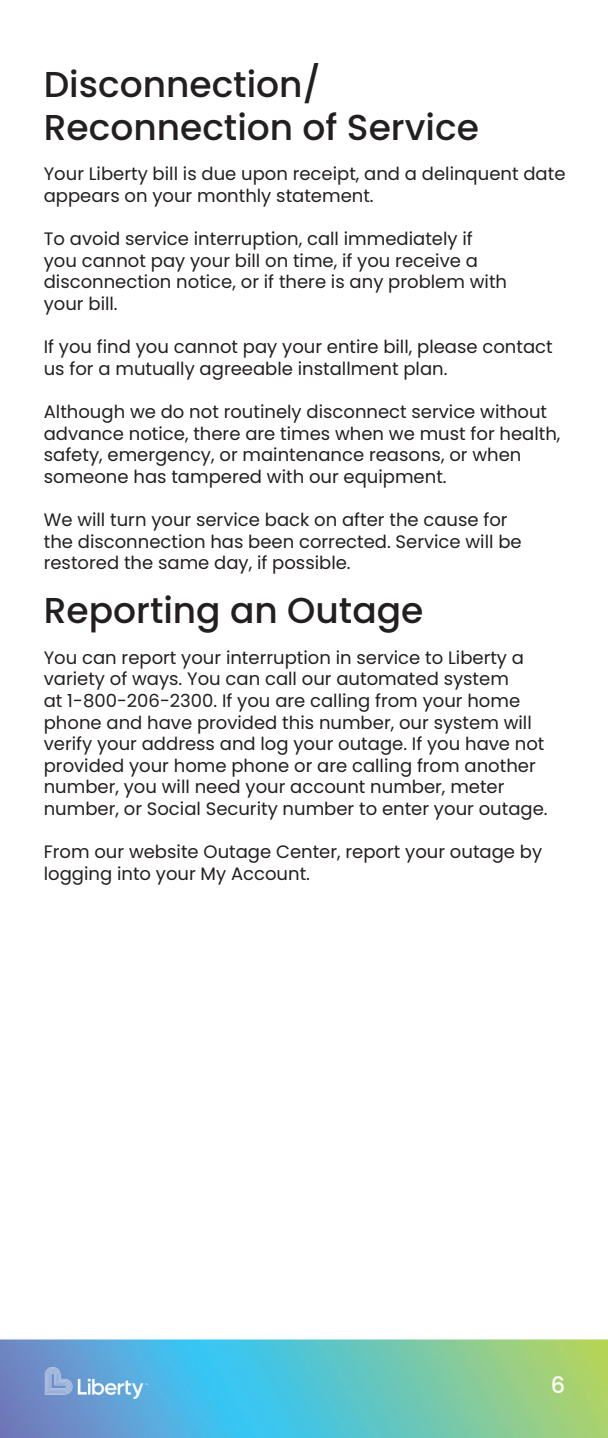
<style>
.page{position:relative;width:608px;height:1438px;background:#fff}
.page>*{position:absolute;margin:0;border:0;box-sizing:border-box;transform-origin:0 0}
.t1{font:500 36px/43.2px "Poppins";color:#231f20}
.t2{font:500 22.5px "Poppins";color:#fff}
.t3{font:18px/21.6px "Poppins";color:#231f20}
</style>
<div class="page">
<img style="left:0;top:1339px;width:608px;height:99px">
<p class="t1" style="left:44px;top:63px;width:436px">Disconnection/<br>Reconnection of Service</p>
<p class="t3" style="left:44px;top:163px;width:523px">Your Liberty bill is due upon receipt, and a delinquent date appears on your monthly statement.</p>
<p class="t3" style="left:44px;top:228px;width:464px">To avoid service interruption, call immediately if you cannot pay your bill on time, if you receive a disconnection notice, or if there is any problem with</p>
<p class="t3" style="left:44px;top:293px;width:75px">your bill.</p>
<p class="t3" style="left:44px;top:336px;width:510px">If you find you cannot pay your entire bill, please contact us for a mutually agreeable installment plan.</p>
<p class="t3" style="left:44px;top:401px;width:518px">Although we do not routinely disconnect service without advance notice, there are times when we must for health, safety, emergency, or maintenance reasons, or when someone has tampered with our equipment.</p>
<p class="t3" style="left:44px;top:509px;width:479px">We will turn your service back on after the cause for the disconnection has been corrected. Service will be restored the same day, if possible.</p>
<p class="t1" style="left:44px;top:589px;width:381px">Reporting an Outage</p>
<p class="t3" style="left:44px;top:647px;width:505px">You can report your interruption in service to Liberty a variety of ways. You can call our automated system<br>at 1-800-206-2300. If you are calling from your home phone and have provided this number, our system will verify your address and log your outage. If you have not provided your home phone or are calling from another number, you will need your account number, meter number, or Social Security number to enter your outage.</p>
<p class="t3" style="left:44px;top:841px;width:500px">From our website Outage Center, report your outage by logging into your My Account.</p>
<p class="t2" style="left:550px;top:1372px;width:16px">6</p>
</div>
